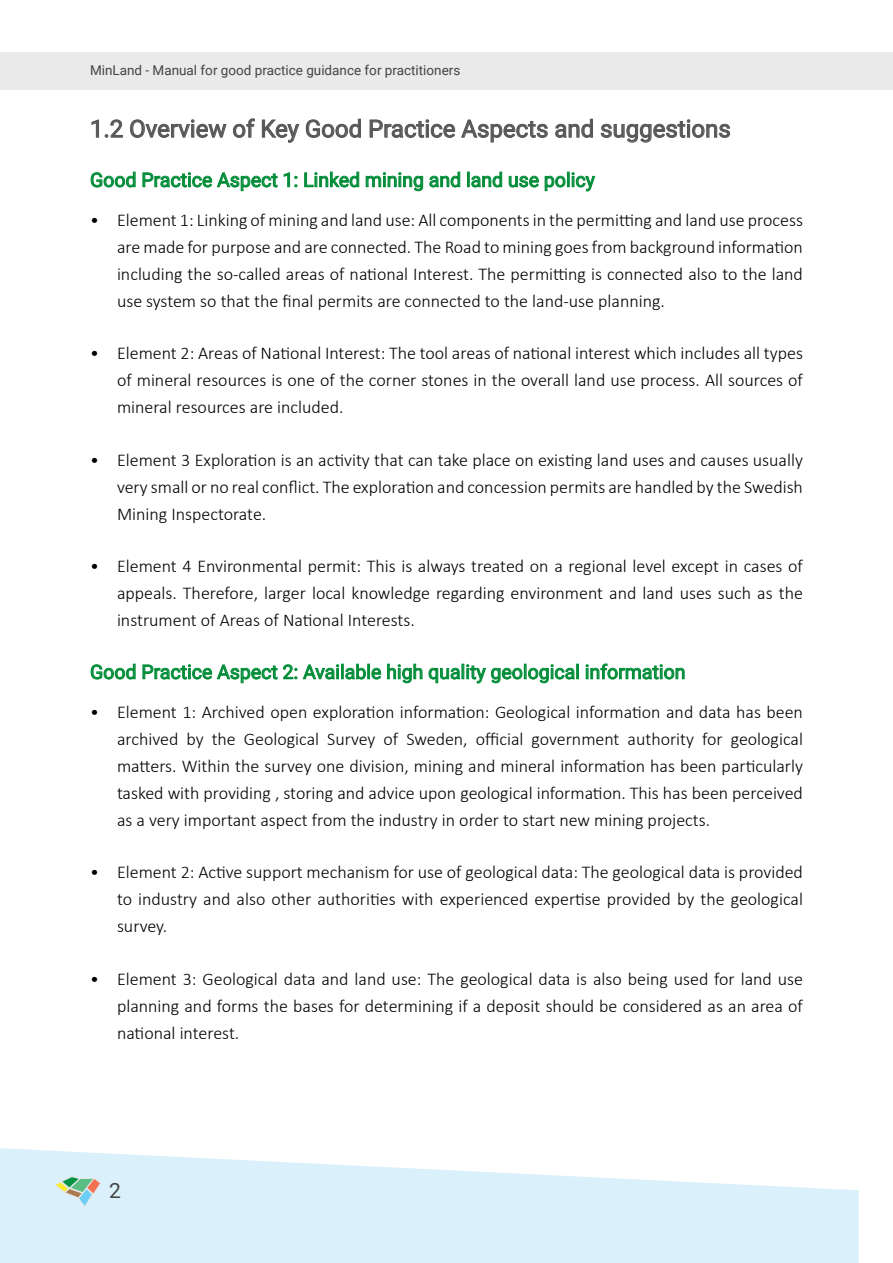
<style>
.page{position:relative;width:893px;height:1263px;background:#fff}
.page>*{position:absolute;margin:0;border:0;box-sizing:border-box;transform-origin:0 0}
.t1{font:24px "Roboto";color:#575757}
.t2{font:21px "Roboto";color:#444}
.t3{font:19.5px "Roboto";color:#008c37}
.t4{font:300 18px/27px "Calibri";color:#000;text-align:justify}
.t5{font:13.5px "Roboto";color:#444}
</style>
<div class="page">
<svg style="left:0;top:1148px;width:859px;height:115px;fill:#daf0fa"></svg>
<svg style="left:54px;top:1176px;width:48px;height:32px;background:#bdd6cb"></svg>
<div style="left:0;top:53px;width:893px;height:37px;background:#eaeaea"></div>
<svg style="left:91px;top:119px;width:32px;height:19px"></svg>
<svg style="left:130px;top:118px;width:125px;height:20px"></svg>
<svg style="left:261px;top:118px;width:100px;height:25px"></svg>
<svg style="left:369px;top:119px;width:179px;height:24px"></svg>
<svg style="left:555px;top:118px;width:38px;height:20px"></svg>
<svg style="left:600px;top:119px;width:130px;height:24px"></svg>
<svg style="left:90px;top:171px;width:46px;height:17px"></svg>
<svg style="left:142px;top:172px;width:156px;height:19px"></svg>
<svg style="left:304px;top:171px;width:55px;height:17px"></svg>
<svg style="left:366px;top:172px;width:57px;height:19px"></svg>
<svg style="left:429px;top:171px;width:31px;height:17px"></svg>
<svg style="left:467px;top:171px;width:35px;height:17px"></svg>
<svg style="left:508px;top:172px;width:87px;height:20px"></svg>
<svg style="left:90px;top:663px;width:46px;height:17px"></svg>
<svg style="left:142px;top:663px;width:239px;height:20px"></svg>
<svg style="left:387px;top:663px;width:191px;height:21px"></svg>
<svg style="left:585px;top:663px;width:100px;height:17px"></svg>
<p class="t5" style="left:90px;top:61px;width:372px">MinLand - Manual for good practice guidance for practitioners</p>
<h1 class="t1" style="left:90px;top:112px;width:642px">1.2 Overview of Key Good Practice Aspects and suggestions</h1>
<p class="t3" style="left:90px;top:166px;width:506px">Good Practice Aspect 1: Linked mining and land use policy</p>
<p class="t4" style="left:117px;top:206px;width:687px;text-indent:-27px">• Element 1: Linking of mining and land use: All components in the permitting and land use process are made for purpose and are connected. The Road to mining goes from background information including the so-called areas of national Interest. The permitting is connected also to the land use system so that the final permits are connected to the land-use planning.</p>
<p class="t4" style="left:117px;top:340px;width:687px;text-indent:-27px">• Element 2: Areas of National Interest: The tool areas of national interest which includes all types of mineral resources is one of the corner stones in the overall land use process. All sources of mineral resources are included.</p>
<p class="t4" style="left:117px;top:446px;width:687px;text-indent:-27px">• Element 3 Exploration is an activity that can take place on existing land uses and causes usually very small or no real conflict. The exploration and concession permits are handled by the Swedish Mining Inspectorate.</p>
<p class="t4" style="left:117px;top:553px;width:687px;text-indent:-27px">• Element 4 Environmental permit: This is always treated on a regional level except in cases of appeals. Therefore, larger local knowledge regarding environment and land uses such as the instrument of Areas of National Interests.</p>
<p class="t3" style="left:90px;top:658px;width:597px">Good Practice Aspect 2: Available high quality geological information</p>
<p class="t4" style="left:117px;top:698px;width:687px;text-indent:-27px">• Element 1: Archived open exploration information: Geological information and data has been archived by the Geological Survey of Sweden, official government authority for geological matters. Within the survey one division, mining and mineral information has been particularly tasked with providing , storing and advice upon geological information. This has been perceived as a very important aspect from the industry in order to start new mining projects.</p>
<p class="t4" style="left:117px;top:859px;width:687px;text-indent:-27px">• Element 2: Active support mechanism for use of geological data: The geological data is provided to industry and also other authorities with experienced expertise provided by the geological survey.</p>
<p class="t4" style="left:117px;top:965px;width:687px;text-indent:-27px">• Element 3: Geological data and land use: The geological data is also being used for land use planning and forms the bases for determining if a deposit should be considered as an area of national interest.</p>
<p class="t2" style="left:109px;top:1176px;width:13px">2</p>
</div>
